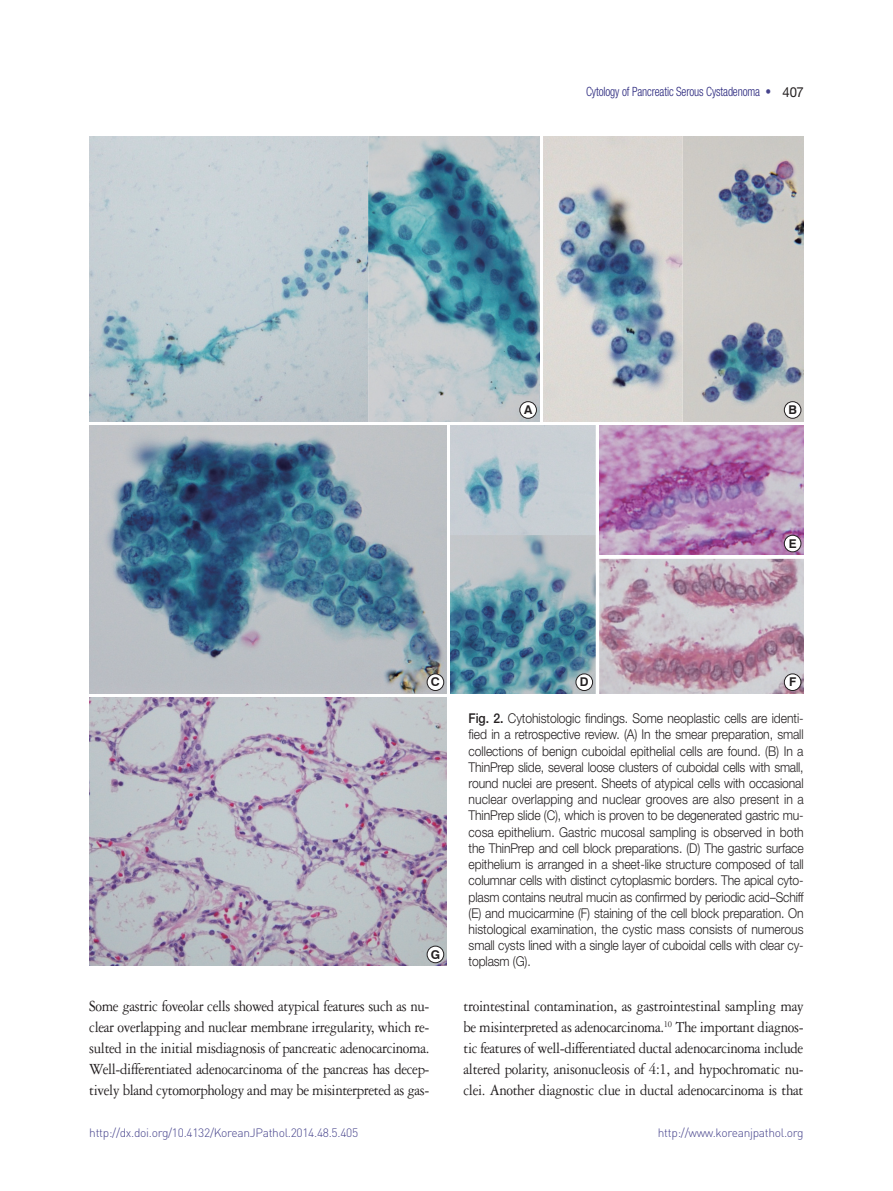
<style>
.page{position:relative;width:893px;height:1191px;background:#fff}
.page>*{position:absolute;margin:0;border:0;box-sizing:border-box;transform-origin:0 0}
.본문_영문{font:16.5px/21px "Garamond 3 LT Std";letter-spacing:-.025em;color:#231f20;text-align:justify;scale:.9 1}
.표_제목__그림_설명{font:300 13.5px/16.2px "Helvetica Neue LT Std";letter-spacing:-.01em;color:#231f20;text-align:justify;scale:.9 1}
.하시라{font:300 condensed 12.75px "Helvetica Neue LT Std";letter-spacing:-.01em;color:#26237b;scale:.9 1}
.t1{font:700 12.15px "Swiss 721 BT";color:#231f20}
.t2{font:300 12px "DIN Pro";letter-spacing:-.025em;color:#45428b}
.s1{color:#45428b}
.s2{font-weight:400;font-stretch:normal;font-size:13.8px;color:#231f20}
.s3{font-weight:500}
</style>
<div class="page">
<img style="left:89px;top:697px;width:357px;height:268px">
<img style="left:600px;top:425px;width:204px;height:129px">
<img style="left:600px;top:559px;width:204px;height:134px">
<img style="left:451px;top:425px;width:144px;height:268px">
<img style="left:89px;top:425px;width:357px;height:268px">
<img style="left:543px;top:136px;width:261px;height:285px">
<img style="left:89px;top:136px;width:450px;height:285px">
<div style="left:520px;top:402px;width:16px;height:16px;background:#fff;border-radius:50%"></div>
<div style="left:520px;top:401px;width:17px;height:17px;border:1px solid #231f20;border-radius:50%"></div>
<div style="left:427px;top:674px;width:17px;height:16px;background:#fff;border-radius:50%"></div>
<div style="left:427px;top:673px;width:17px;height:17px;border:1px solid #231f20;border-radius:50%"></div>
<div style="left:427px;top:946px;width:17px;height:16px;background:#fff;border-radius:50%"></div>
<div style="left:427px;top:946px;width:17px;height:17px;border:1px solid #231f20;border-radius:50%"></div>
<div style="left:576px;top:674px;width:17px;height:16px;background:#fff;border-radius:50%"></div>
<div style="left:576px;top:673px;width:17px;height:17px;border:1px solid #231f20;border-radius:50%"></div>
<div style="left:784px;top:674px;width:17px;height:16px;background:#fff;border-radius:50%"></div>
<div style="left:784px;top:673px;width:17px;height:17px;border:1px solid #231f20;border-radius:50%"></div>
<div style="left:784px;top:535px;width:17px;height:17px;background:#fff;border-radius:50%"></div>
<div style="left:784px;top:535px;width:17px;height:17px;border:1px solid #231f20;border-radius:50%"></div>
<div style="left:784px;top:402px;width:17px;height:16px;background:#fff;border-radius:50%"></div>
<div style="left:784px;top:401px;width:17px;height:17px;border:1px solid #231f20;border-radius:50%"></div>
<p class="하시라" style="left:586px;top:84px;width:243px">Cytology of Pancreatic Serous Cystadenoma <span class="s1">•</span> <span class="s2">407</span></p>
<p class="t1" style="left:524px;top:402px;width:10px">A</p>
<p class="t1" style="left:788px;top:402px;width:10px">B</p>
<p class="t1" style="left:789px;top:536px;width:9px">E</p>
<p class="t1" style="left:431px;top:675px;width:10px">C</p>
<p class="t1" style="left:431px;top:947px;width:11px">G</p>
<p class="t1" style="left:580px;top:675px;width:10px">D</p>
<p class="t1" style="left:789px;top:675px;width:9px">F</p>
<p class="표_제목__그림_설명" style="left:469px;top:710px;width:374px"><span class="s3">Fig. 2.</span> Cytohistologic findings. Some neoplastic cells are identi&shy;fied in a retrospective review. (A) In the smear preparation, small collections of benign cuboidal epithelial cells are found. (B) In a ThinPrep slide, several loose clusters of cuboidal cells with small, round nuclei are present. Sheets of atypical cells with occasional nuclear overlapping and nuclear grooves are also present in a ThinPrep slide (C), which is proven to be degenerated gastric mu&shy;cosa epithelium. Gastric mucosal sampling is observed in both the ThinPrep and cell block preparations. (D) The gastric surface epithelium is arranged in a sheet-like structure composed of tall columnar cells with distinct cytoplasmic borders. The apical cyto&shy;plasm contains neutral mucin as confirmed by periodic acid–Schiff (E) and mucicarmine (F) staining of the cell block preparation. On histological examination, the cystic mass consists of numerous small cysts lined with a single layer of cuboidal cells with clear cy&shy;toplasm (G).</p>
<p class="본문_영문" style="left:89px;top:995px;width:379px">Some gastric foveolar cells showed atypical features such as nu&shy;clear overlapping and nuclear membrane irregularity, which re&shy;sulted in the initial misdiagnosis of pancreatic adenocarcinoma.<br>Well-differentiated adenocarcinoma of the pancreas has decep&shy;tively bland cytomorphology and may be misinterpreted as gas-</p>
<p class="본문_영문" style="left:463px;top:995px;width:380px">trointestinal contamination, as gastrointestinal sampling may be misinterpreted as adenocarcinoma.<sup>10</sup> The important diagnos&shy;tic features of well-differentiated ductal adenocarcinoma include altered polarity, anisonucleosis of 4:1, and hypochromatic nu&shy;clei. Another diagnostic clue in ductal adenocarcinoma is that</p>
<p class="t2" style="left:89px;top:1125px;width:270px">http://dx.doi.org/10.4132/KoreanJPathol.2014.48.5.405</p>
<p class="t2" style="left:658px;top:1125px;width:147px">http://www.koreanjpathol.org</p>
</div>
